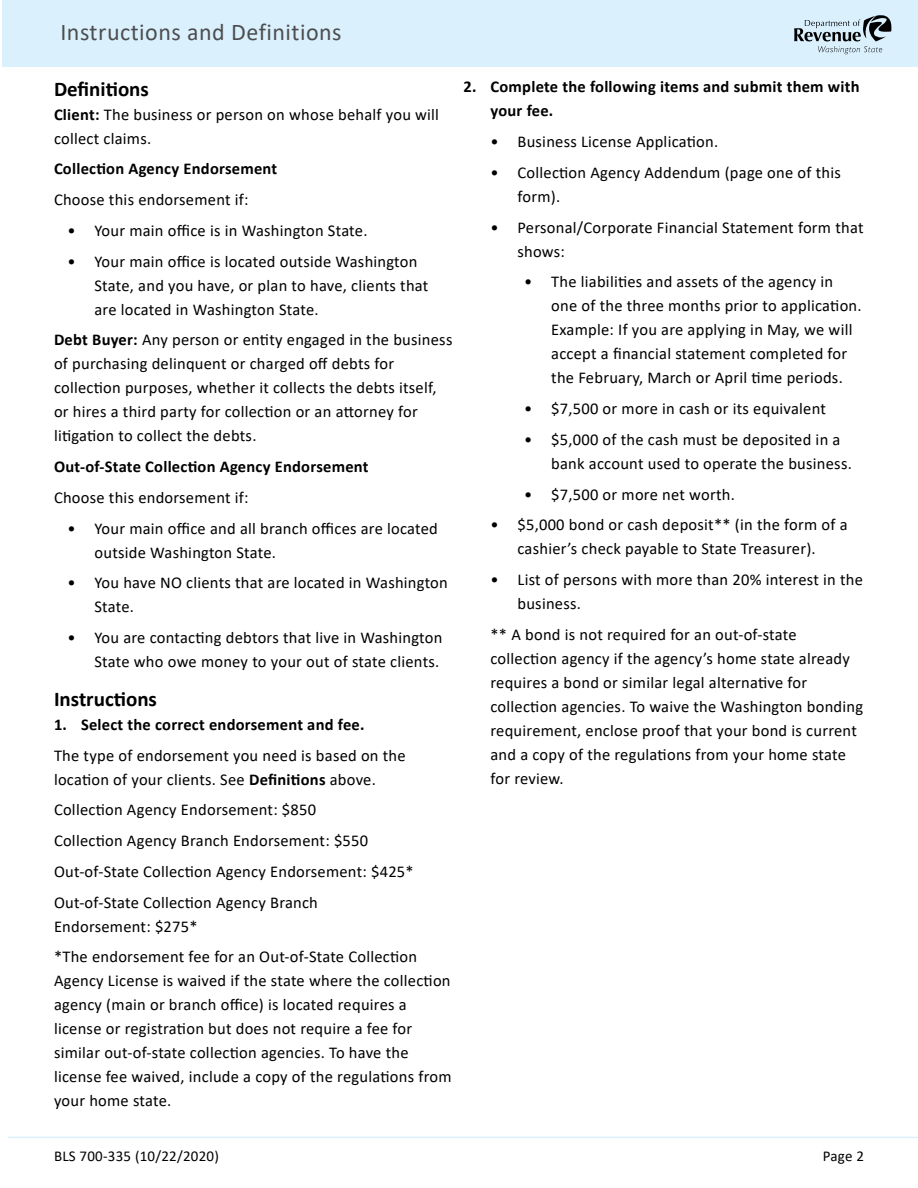
<style>
.page{position:relative;width:918px;height:1188px;background:#fff}
.page>*{position:absolute;margin:0;border:0;box-sizing:border-box;transform-origin:0 0}
.t1{font:24px "Calibri";letter-spacing:.02em;color:#4d4d4f}
.Heading_2{font:700 21px "Calibri";color:#000}
.Normal__P{font:16.5px/24px "Calibri";letter-spacing:.015em;color:#000}
.Normal__P-2{font:700 16.5px/24px "Calibri";letter-spacing:.015em;color:#000}
.Normal__P-3{font:15px "Calibri";letter-spacing:.015em;color:#000}
.s1{font-weight:700}
</style>
<div class="page">
<div style="left:2px;top:0;width:916px;height:66px;background:#daf1fd"></div>
<svg style="left:794px;top:15px;width:98px;height:39px"></svg>
<hr style="left:8px;top:1137px;width:910px;height:1px;background:#daf1fd">
<h1 class="t1" style="left:60px;top:15px;width:283px">Instructions and Definitions</h1>
<p class="Heading_2" style="left:54px;top:74px;width:96px">Definitions</p>
<p class="Normal__P" style="left:54px;top:102px;width:387px"><span class="s1">Client:</span> The business or person on whose behalf you will collect claims.</p>
<p class="Normal__P-2" style="left:54px;top:157px;width:225px">Collection Agency Endorsement</p>
<p class="Normal__P" style="left:54px;top:187px;width:196px">Choose this endorsement if:</p>
<p class="Normal__P" style="left:68px;top:218px;width:302px">• Your main office is in Washington State.</p>
<p class="Normal__P" style="left:94px;top:249px;width:335px;text-indent:-27px">• Your main office is located outside Washington<br>State, and you have, or plan to have, clients that are located in Washington State.</p>
<p class="Normal__P" style="left:54px;top:328px;width:400px"><span class="s1">Debt Buyer:</span> Any person or entity engaged in the business of purchasing delinquent or charged off debts for collection purposes, whether it collects the debts itself, or hires a third party for collection or an attorney for litigation to collect the debts.</p>
<p class="Normal__P-2" style="left:54px;top:454px;width:316px">Out-of-State Collection Agency Endorsement</p>
<p class="Normal__P" style="left:54px;top:485px;width:196px">Choose this endorsement if:</p>
<p class="Normal__P" style="left:94px;top:516px;width:345px;text-indent:-27px">• Your main office and all branch offices are located outside Washington State.</p>
<p class="Normal__P" style="left:94px;top:571px;width:355px;text-indent:-27px">• You have NO clients that are located in Washington<br>State.</p>
<p class="Normal__P" style="left:68px;top:625px;width:376px;text-align:right">• You are contacting debtors that live in Washington<br>State who owe money to your out of state clients.</p>
<p class="Heading_2" style="left:54px;top:684px;width:105px">Instructions</p>
<p class="Normal__P-2" style="left:54px;top:712px;width:312px">1. Select the correct endorsement and fee.</p>
<p class="Normal__P" style="left:54px;top:743px;width:353px">The type of endorsement you need is based on the location of your clients. See <span class="s1">Definitions</span> above.</p>
<p class="Normal__P" style="left:54px;top:797px;width:264px">Collection Agency Endorsement: $850</p>
<p class="Normal__P" style="left:54px;top:828px;width:316px">Collection Agency Branch Endorsement: $550</p>
<p class="Normal__P" style="left:54px;top:859px;width:361px">Out-of-State Collection Agency Endorsement: $425*</p>
<p class="Normal__P" style="left:54px;top:890px;width:265px">Out-of-State Collection Agency Branch<br>Endorsement: $275*</p>
<p class="Normal__P" style="left:54px;top:944px;width:399px">*The endorsement fee for an Out-of-State Collection Agency License is waived if the state where the collection agency (main or branch office) is located requires a license or registration but does not require a fee for similar out-of-state collection agencies. To have the license fee waived, include a copy of the regulations from your home state.</p>
<p class="Normal__P-2" style="left:490px;top:75px;width:371px;text-indent:-27px">2. Complete the following items and submit them with your fee.</p>
<p class="Normal__P" style="left:490px;top:129px;width:229px">• Business License Application.</p>
<p class="Normal__P" style="left:518px;top:160px;width:325px;text-indent:-27px">• Collection Agency Addendum (page one of this form).</p>
<p class="Normal__P" style="left:518px;top:215px;width:348px;text-indent:-27px">• Personal/Corporate Financial Statement form that shows:</p>
<p class="Normal__P" style="left:551px;top:269px;width:312px;text-indent:-27px">• The liabilities and assets of the agency in one of the three months prior to application.<br>Example: If you are applying in May, we will accept a financial statement completed for the February, March or April time periods.</p>
<p class="Normal__P" style="left:524px;top:396px;width:303px">• $7,500 or more in cash or its equivalent</p>
<p class="Normal__P" style="left:551px;top:427px;width:302px;text-indent:-27px">• $5,000 of the cash must be deposited in a bank account used to operate the business.</p>
<p class="Normal__P" style="left:524px;top:482px;width:212px">• $7,500 or more net worth.</p>
<p class="Normal__P" style="left:490px;top:512px;width:359px;text-align:center">• $5,000 bond or cash deposit** (in the form of a cashier’s check payable to State Treasurer).</p>
<p class="Normal__P" style="left:518px;top:567px;width:347px;text-indent:-27px">• List of persons with more than 20% interest in the business.</p>
<p class="Normal__P" style="left:490px;top:622px;width:374px">** A bond is not required for an out-of-state collection agency if the agency’s home state already requires a bond or similar legal alternative for collection agencies. To waive the Washington bonding requirement, enclose proof that your bond is current and a copy of the regulations from your home state for review.</p>
<p class="Normal__P-3" style="left:54px;top:1145px;width:167px">BLS 700-335 (10/22/2020)</p>
<p class="Normal__P-3" style="left:823px;top:1145px;width:43px">Page 2</p>
</div>
